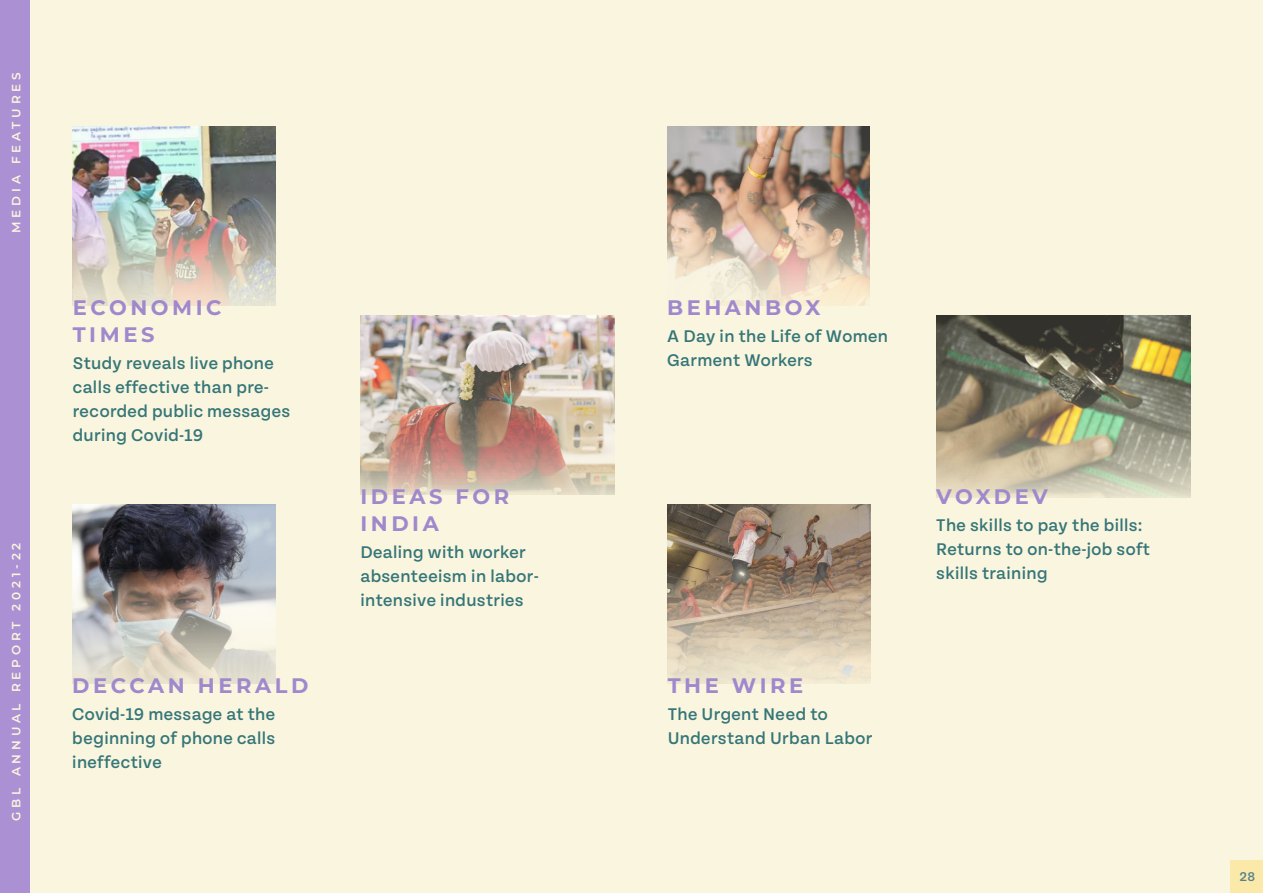
<style>
.page{position:relative;width:1263px;height:893px;background:#faf5de}
.page>*{position:absolute;margin:0;border:0;box-sizing:border-box;transform-origin:0 0}
.t1{font:700 21px/27px "Montserrat";letter-spacing:.17em;color:#a088cd}
.t2{font:500 18px/24px "Tenon";letter-spacing:.02em;color:#357678}
.t3{font:500 13.5px "Tenon";color:#52818c}
.t4{font:600 12px "Montserrat";letter-spacing:.32em;color:#faf5de}
</style>
<div class="page">
<div style="left:1230px;top:860px;width:33px;height:33px;background:#fbe9a9"></div>
<img style="left:72px;top:126px;width:204px;height:180px">
<img style="left:72px;top:504px;width:204px;height:180px">
<img style="left:667px;top:126px;width:203px;height:180px">
<svg style="left:667px;top:504px;width:204px;height:180px;background:#af9e8a"></svg>
<img style="left:936px;top:315px;width:255px;height:183px">
<img style="left:360px;top:315px;width:255px;height:180px">
<div style="left:0;top:0;width:30px;height:893px;background:#ab91d4"></div>
<p class="t4" style="left:8px;top:233px;width:162px;rotate:-90deg">MEDIA FEATURES</p>
<p class="t4" style="left:8px;top:821px;width:280px;rotate:-90deg">GBL ANNUAL REPORT 2021-22</p>
<p class="t1" style="left:73px;top:294px;width:150px">ECONOMIC<br>TIMES</p>
<p class="t2" style="left:73px;top:352px;width:219px">Study reveals live phone calls effective than pre&shy;recorded public messages during Covid-19</p>
<p class="t1" style="left:72px;top:672px;width:238px">DECCAN HERALD</p>
<p class="t2" style="left:72px;top:703px;width:205px;text-align:justify">Covid-19 message at the beginning of phone calls ineffective</p>
<p class="t1" style="left:360px;top:483px;width:150px">IDEAS FOR<br>INDIA</p>
<p class="t2" style="left:360px;top:541px;width:180px">Dealing with worker absenteeism in labor&shy;intensive industries</p>
<p class="t1" style="left:667px;top:294px;width:155px">BEHANBOX</p>
<p class="t2" style="left:667px;top:325px;width:222px">A Day in the Life of Women<br>Garment Workers</p>
<p class="t1" style="left:668px;top:672px;width:137px">THE WIRE</p>
<p class="t2" style="left:668px;top:703px;width:206px">The Urgent Need to<br>Understand Urban Labor</p>
<p class="t1" style="left:936px;top:483px;width:113px">VOXDEV</p>
<p class="t2" style="left:936px;top:514px;width:215px">The skills to pay the bills:<br>Returns to on-the-job soft skills training</p>
<p class="t3" style="left:1239px;top:869px;width:17px">28</p>
</div>
